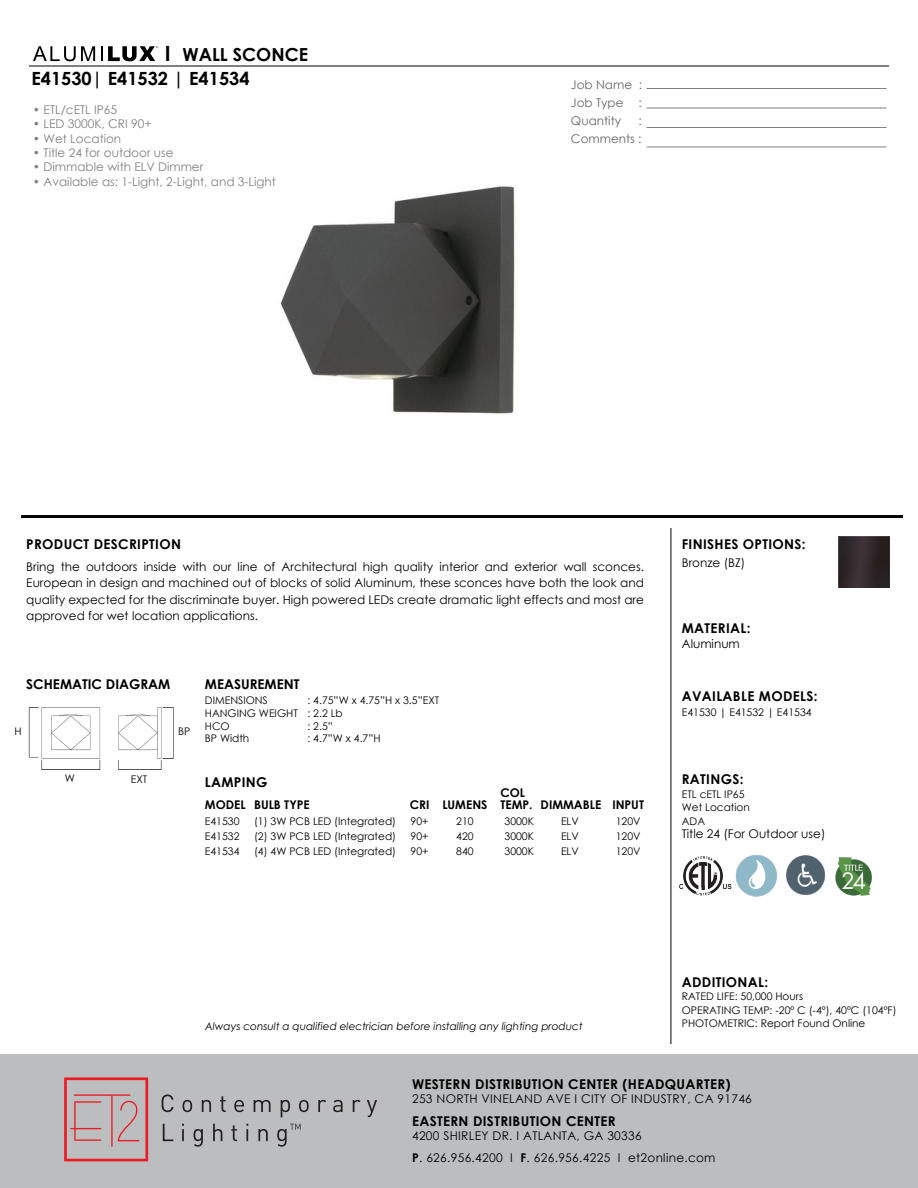
<style>
.page{position:relative;width:918px;height:1188px;background:#fff}
.page>*{position:absolute;margin:0;border:0;box-sizing:border-box;transform-origin:0 0}
.t1{font:700 18.15px "Century Gothic";color:#000}
.t2{font:700 18px "Century Gothic";color:#000}
.t3{font:700 13.5px "Century Gothic";letter-spacing:.025em;color:#000}
.t4{font:700 13.5px "Century Gothic";color:#000}
.t5{font:12px/16.5px "Century Gothic";letter-spacing:.025em;color:#000;text-align:justify}
.t6{font:12px "Century Gothic";color:#808184}
.t7{font:700 12px/12px "Century Gothic";color:#000}
.t8{font:12px "Century Gothic";color:#000}
.t9{font:12px/18px "Century Gothic";color:#666;text-align:justify}
.t10{font:10.5px/15px "Century Gothic";color:#000;text-align:justify}
.t11{font:italic 10.5px "Century Gothic";color:#000}
.s1{font-size:21px}
.s2{font-weight:700}
</style>
<div class="page">
<svg style="left:33px;top:46px;width:62px;height:15px"></svg>
<svg style="left:101px;top:46px;width:57px;height:15px"></svg>
<img style="left:280px;top:186px;width:235px;height:228px">
<hr style="left:21px;top:515px;width:882px;height:3px;background:#000">
<hr style="left:671px;top:528px;width:1px;height:516px;background:#000">
<img style="left:28px;top:707px;width:146px;height:63px">
<div style="left:0;top:1054px;width:918px;height:134px;background:#bbbdbf"></div>
<hr style="left:29px;top:66px;width:860px;height:1px;background:#000">
<hr style="left:647px;top:88px;width:240px;height:1px;background:#808184">
<hr style="left:647px;top:108px;width:240px;height:1px;background:#808184">
<hr style="left:647px;top:127px;width:240px;height:1px;background:#808184">
<hr style="left:647px;top:147px;width:240px;height:1px;background:#808184">
<img style="left:735px;top:855px;width:41px;height:42px">
<img style="left:835px;top:857px;width:37px;height:38px">
<img style="left:680px;top:856px;width:52px;height:40px">
<img style="left:776px;top:855px;width:49px;height:40px">
<img style="left:838px;top:537px;width:51px;height:50px">
<svg style="left:64px;top:1077px;width:84px;height:84px"></svg>
<svg style="left:163px;top:1124px;width:10px;height:17px"></svg>
<svg style="left:182px;top:1124px;width:2px;height:17px"></svg>
<svg style="left:194px;top:1129px;width:9px;height:18px"></svg>
<svg style="left:213px;top:1124px;width:9px;height:17px"></svg>
<svg style="left:231px;top:1125px;width:6px;height:16px"></svg>
<svg style="left:246px;top:1124px;width:2px;height:17px"></svg>
<svg style="left:258px;top:1129px;width:10px;height:12px"></svg>
<svg style="left:162px;top:1095px;width:12px;height:17px"></svg>
<svg style="left:183px;top:1100px;width:9px;height:12px"></svg>
<svg style="left:202px;top:1100px;width:9px;height:12px"></svg>
<svg style="left:220px;top:1096px;width:6px;height:16px"></svg>
<svg style="left:234px;top:1100px;width:10px;height:12px"></svg>
<svg style="left:254px;top:1100px;width:17px;height:12px"></svg>
<svg style="left:281px;top:1100px;width:9px;height:17px"></svg>
<svg style="left:299px;top:1100px;width:10px;height:12px"></svg>
<svg style="left:318px;top:1100px;width:8px;height:12px"></svg>
<svg style="left:333px;top:1100px;width:10px;height:12px"></svg>
<svg style="left:353px;top:1100px;width:8px;height:12px"></svg>
<svg style="left:367px;top:1100px;width:10px;height:17px"></svg>
<svg style="left:277px;top:1124px;width:24px;height:23px"></svg>
<h2 class="t2" style="left:165px;top:41px;width:145px"><span class="s1">I</span> WALL SCONCE</h2>
<h1 class="t1" style="left:31px;top:65px;width:220px">E41530| E41532 | E41534</h1>
<p class="t6" style="left:33px;top:101px;width:86px">• ETL/cETL IP65</p>
<p class="t6" style="left:33px;top:116px;width:120px">• LED 3000K, CRI 90+</p>
<p class="t6" style="left:33px;top:130px;width:90px">• Wet Location</p>
<p class="t6" style="left:33px;top:144px;width:142px">• Title 24 for outdoor use</p>
<p class="t6" style="left:33px;top:159px;width:172px">• Dimmable with ELV Dimmer</p>
<p class="t6" style="left:33px;top:173px;width:245px">• Available as: 1-Light, 2-Light, and 3-Light</p>
<p class="t9" style="left:571px;top:75px;width:73px">Job Name :<br>Job Type :<br>Quantity</p>
<p class="t9" style="left:571px;top:111px;width:72px;text-align:right">:<br>Comments :</p>
<p class="t3" style="left:26px;top:534px;width:156px">PRODUCT DESCRIPTION</p>
<p class="t5" style="left:26px;top:558px;width:619px">Bring the outdoors inside with our line of Architectural high quality interior and exterior wall sconces.<br>European in design and machined out of blocks of solid Aluminum, these sconces have both the look and quality expected for the discriminate buyer. High powered LEDs create dramatic light effects and most are approved for wet location applications.</p>
<p class="t4" style="left:26px;top:674px;width:146px">SCHEMATIC DIAGRAM</p>
<p class="t10" style="left:15px;top:724px;width:9px">H</p>
<p class="t10" style="left:178px;top:724px;width:14px">BP</p>
<p class="t4" style="left:205px;top:674px;width:96px">MEASUREMENT</p>
<p class="t10" style="left:205px;top:693px;width:64px">DIMENSIONS</p>
<p class="t10" style="left:205px;top:694px;width:236px;line-height:12.6px;text-align:left;text-indent:103px">: 4.75”W x 4.75”H x 3.5”EXT<br>HANGING WEIGHT : 2.2 Lb<br>HCO</p>
<p class="t10" style="left:307px;top:718px;width:27px">: 2.5”</p>
<p class="t10" style="left:205px;top:731px;width:46px">BP Width</p>
<p class="t10" style="left:307px;top:731px;width:75px">: 4.7”W x 4.7”H</p>
<p class="t10" style="left:65px;top:771px;width:12px">W</p>
<p class="t10" style="left:131px;top:772px;width:18px">EXT</p>
<p class="t3" style="left:205px;top:772px;width:64px">LAMPING</p>
<p class="t7" style="left:205px;top:798px;width:106px">MODEL BULB TYPE</p>
<p class="t10" style="left:205px;top:813px;width:36px">E41530<br>E41532<br>E41534</p>
<p class="t10" style="left:254px;top:813px;width:144px">(1) 3W PCB LED (Integrated) (2) 3W PCB LED (Integrated) (4) 4W PCB LED (Integrated)</p>
<p class="t7" style="left:410px;top:798px;width:21px">CRI</p>
<p class="t10" style="left:411px;top:813px;width:19px">90+ 90+ 90+</p>
<p class="t7" style="left:442px;top:798px;width:47px">LUMENS</p>
<p class="t10" style="left:456px;top:813px;width:19px">210<br>420<br>840</p>
<p class="t7" style="left:500px;top:786px;width:34px">COL<br>TEMP.</p>
<p class="t10" style="left:505px;top:813px;width:31px">3000K 3000K 3000K</p>
<p class="t7" style="left:541px;top:798px;width:62px">DIMMABLE</p>
<p class="t10" style="left:561px;top:813px;width:19px">ELV ELV ELV</p>
<p class="t7" style="left:612px;top:798px;width:33px">INPUT</p>
<p class="t10" style="left:616px;top:813px;width:26px">120V 120V 120V</p>
<p class="t3" style="left:682px;top:534px;width:125px">FINISHES OPTIONS:</p>
<p class="t8" style="left:682px;top:555px;width:65px">Bronze (BZ)</p>
<p class="t3" style="left:682px;top:618px;width:70px">MATERIAL:</p>
<p class="t8" style="left:682px;top:635px;width:60px">Aluminum</p>
<p class="t3" style="left:682px;top:686px;width:137px">AVAILABLE MODELS:</p>
<p class="t10" style="left:682px;top:705px;width:131px">E41530 | E41532 | E41534</p>
<p class="t3" style="left:682px;top:769px;width:63px">RATINGS:</p>
<p class="t10" style="left:682px;top:787px;width:70px;line-height:13.5px;text-align:left">ETL cETL IP65<br>Wet Location<br>ADA</p>
<p class="t8" style="left:682px;top:826px;width:145px">Title 24 (For Outdoor use)</p>
<p class="t11" style="left:205px;top:1019px;width:379px">Always consult a qualified electrician before installing any lighting product</p>
<p class="t3" style="left:682px;top:972px;width:88px">ADDITIONAL:</p>
<p class="t10" style="left:682px;top:990px;width:216px;line-height:13.5px;text-align:left">RATED LIFE: 50,000 Hours<br>OPERATING TEMP: -20º C (-4º), 40ºC (104ºF)<br>PHOTOMETRIC: Report Found Online</p>
<p class="t3" style="left:412px;top:1073px;width:320px">WESTERN DISTRIBUTION CENTER (HEADQUARTER)</p>
<p class="t5" style="left:412px;top:1090px;width:341px">253 NORTH VINELAND AVE I CITY OF INDUSTRY, CA 91746</p>
<p class="t3" style="left:412px;top:1111px;width:205px">EASTERN DISTRIBUTION CENTER</p>
<p class="t5" style="left:412px;top:1125px;width:305px;line-height:21.5px">4200 SHIRLEY DR. I ATLANTA, GA 30336<br><span class="s2">P</span>. 626.956.4200 I <span class="s2">F</span>. 626.956.4225 I et2online.com</p>
</div>
